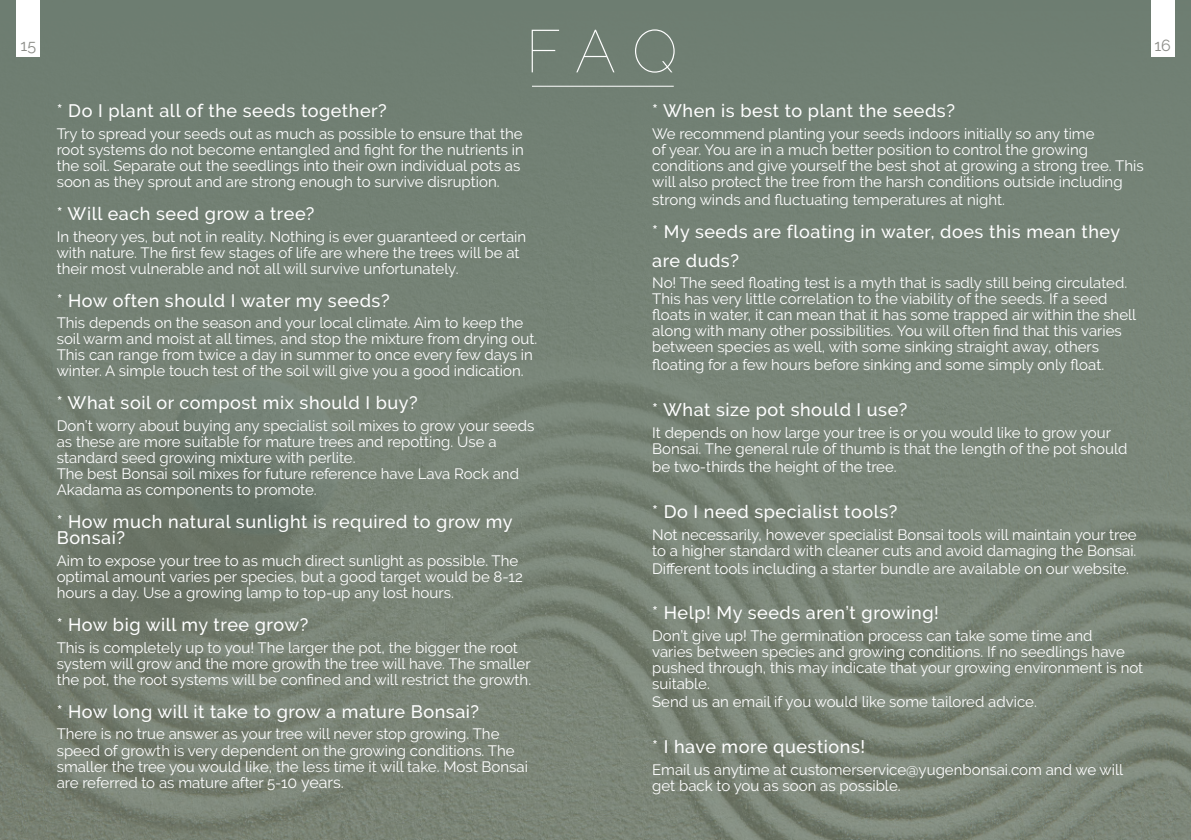
<style>
.page{position:relative;width:1191px;height:840px;background:#fff}
.page>*{position:absolute;margin:0;border:0;box-sizing:border-box;transform-origin:0 0}
.t1{font:100 60px "Raleway";color:#fff}
.t2{font:500 18px/28.8px "Raleway";letter-spacing:.03em;color:#fff}
.t3{font:16px "Raleway";color:#8c8d88}
.t4{font:15px/16px "Raleway";color:#fff}
.s1{font-size:16px}
</style>
<div class="page">
<img style="left:0;top:0;width:1191px;height:839px">
<hr style="left:532px;top:86px;width:142px;height:1px;background:#fff">
<div style="left:16px;top:0;width:24px;height:57px;background:#fff"></div>
<div style="left:1150px;top:0;width:24px;height:57px;background:#fff"></div>
<p class="t3" style="left:21px;top:36px;width:17px">15</p>
<h1 class="t1" style="left:526px;top:16px;width:153px">FAQ</h1>
<p class="t3" style="left:1154px;top:36px;width:18px">16</p>
<p class="t2" style="left:57px;top:96px;width:332px">* Do I plant all of the seeds together?</p>
<p class="t4" style="left:57px;top:125px;width:469px">Try to spread your seeds out as much as possible to ensure that the root systems do not become entangled and fight for the nutrients in the soil. Separate out the seedlings into their own individual pots as soon as they sprout and are strong enough to survive disruption.</p>
<p class="t2" style="left:57px;top:199px;width:259px">* Will each seed grow a tree?</p>
<p class="t4" style="left:57px;top:228px;width:471px">In theory yes, but not in reality. Nothing is ever guaranteed or certain with nature. The first few stages of life are where the trees will be at their most vulnerable and not all will survive unfortunately.</p>
<p class="t2" style="left:57px;top:286px;width:334px">* How often should I water my seeds?</p>
<p class="t4" style="left:57px;top:315px;width:482px">This depends on the season and your local climate. Aim to keep the soil warm and moist at all times, and stop the mixture from drying out.<br>This can range from twice a day in summer to once every few days in winter. A simple touch test of the soil will give you a good indication.</p>
<p class="t2" style="left:57px;top:388px;width:363px">* What soil or compost mix should I buy?</p>
<p class="t4" style="left:57px;top:417px;width:479px">Don’t worry about buying any specialist soil mixes to grow your seeds as these are more suitable for mature trees and repotting. Use a standard seed growing mixture with perlite.<br>The best Bonsai soil mixes for future reference have Lava Rock and Akadama as components to promote.</p>
<p class="t2" style="left:57px;top:513px;width:457px;line-height:16px">* How much natural sunlight is required to grow my<br>Bonsai?</p>
<p class="t4" style="left:57px;top:552px;width:467px">Aim to expose your tree to as much direct sunlight as possible. The optimal amount varies per species, but a good target would be 8-12 hours a day. Use a growing lamp to top-up any lost hours.</p>
<p class="t2" style="left:57px;top:610px;width:253px">* How big will my tree grow?</p>
<p class="t4" style="left:57px;top:639px;width:476px">This is completely up to you! The larger the pot, the bigger the root system will grow and the more growth the tree will have. The smaller the pot, the root systems will be confined and will restrict the growth.</p>
<p class="t2" style="left:57px;top:696px;width:424px">* How long will it take to grow a mature Bonsai?</p>
<p class="t4" style="left:57px;top:725px;width:473px">There is no true answer as your tree will never stop growing. The speed of growth is very dependent on the growing conditions. The smaller the tree you would like, the less time it will take. Most Bonsai are referred to as mature after 5-1<span class="s1">0 years.</span></p>
<p class="t2" style="left:652px;top:96px;width:304px">* When is best to plant the seeds?</p>
<p class="t4" style="left:652px;top:125px;width:493px">We recommend planting your seeds indoors initially so any time<br>of year. You are in a much better position to control the growing conditions and give yourself the best shot at growing a strong tree. This will also protect the tree from the harsh conditions outside including</p>
<p class="t4" style="left:652px;top:191px;width:354px">strong winds and fluctuating temperatures at night.</p>
<p class="t2" style="left:652px;top:217px;width:469px">* My seeds are floating in water, does this mean they are duds?</p>
<p class="t4" style="left:652px;top:275px;width:485px">No! The seed floating test is a myth that is sadly still being circulated.<br>This has very little correlation to the viability of the seeds. If a seed floats in water, it can mean that it has some trapped air within the shell along with many other possibilities. You will often find that this varies between species as well, with some sinking straight away, others</p>
<p class="t4" style="left:652px;top:357px;width:453px">floating for a few hours before sinking and some simply only float.</p>
<p class="t2" style="left:652px;top:395px;width:257px">* What size pot should I use?</p>
<p class="t4" style="left:652px;top:424px;width:477px">It depends on how large your tree is or you would like to grow your<br>Bonsai. The general rule of thumb is that the length of the pot should</p>
<p class="t4" style="left:652px;top:458px;width:246px">be two-thirds the height of the tree.</p>
<p class="t2" style="left:652px;top:497px;width:247px">* Do I need specialist tools?</p>
<p class="t4" style="left:652px;top:526px;width:486px">Not necessarily, however specialist Bonsai tools will maintain your tree to a higher standard with cleaner cuts and avoid damaging the Bonsai.</p>
<p class="t4" style="left:652px;top:560px;width:478px">Different tools including a starter bundle are available on our website.</p>
<p class="t2" style="left:652px;top:598px;width:288px">* Help! My seeds aren’t growing!</p>
<p class="t4" style="left:652px;top:627px;width:492px">Don’t give up! The germination process can take some time and<br>varies between species and growing conditions. If no seedlings have pushed through, this may indicate that your growing environment is not suitable.</p>
<p class="t4" style="left:652px;top:693px;width:386px">Send us an email if you would like some tailored advice.</p>
<p class="t2" style="left:652px;top:732px;width:214px">* I have more questions!</p>
<p class="t4" style="left:652px;top:761px;width:472px">Email us anytime at customerservice@yugenbonsai.com and we will get back to you as soon as possible.</p>
</div>
